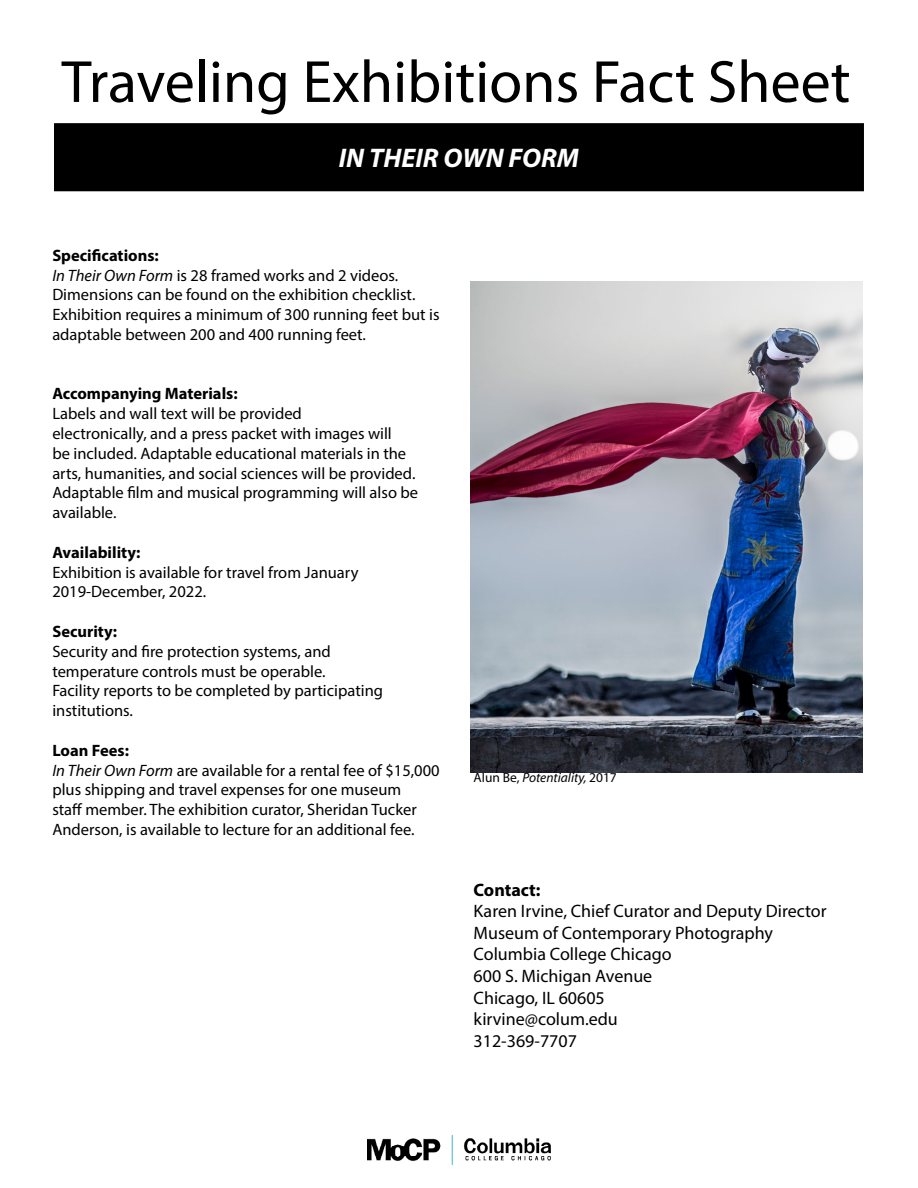
<style>
.page{position:relative;width:918px;height:1188px;background:#fff}
.page>*{position:absolute;margin:0;border:0;box-sizing:border-box;transform-origin:0 0}
.t1{font:60px "Myriad Pro";color:#000}
.t2{font:italic 700 27px "Myriad Pro";color:#fff}
.t3{font:18px/21.6px "Myriad Pro";color:#000}
.t4{font:700 18px "Myriad Pro";color:#000}
.t5{font:16.5px/19.8px "Myriad Pro";color:#000}
.t6{font:700 16.5px "Myriad Pro";color:#000}
.t7{font:italic 13.5px "Myriad Pro";color:#000}
.s1{font-weight:700}
.s2{font-style:italic}
.s3{font-style:normal}
</style>
<div class="page">
<div style="left:55px;top:124px;width:808px;height:67px;background:#000"></div>
<div style="left:54px;top:123px;width:810px;height:68px;border:2px solid #000"></div>
<img style="left:368px;top:1135px;width:182px;height:29px">
<img style="left:471px;top:281px;width:391px;height:491px">
<h1 class="t1" style="left:62px;top:45px;width:790px">Traveling Exhibitions Fact Sheet</h1>
<h2 class="t2" style="left:339px;top:141px;width:242px">IN THEIR OWN FORM</h2>
<p class="t5" style="left:52px;top:245px;width:389px"><span class="s1">Specifications:<br></span><span class="s2">In Their Own Form</span> is 28 framed works and 2 videos.<br>Dimensions can be found on the exhibition checklist.<br>Exhibition requires a minimum of 300 running feet but is adaptable between 200 and 400 running feet.</p>
<p class="t6" style="left:52px;top:383px;width:187px">Accompanying Materials:</p>
<p class="t5" style="left:52px;top:403px;width:367px">Labels and wall text will be provided<br>electronically, and a press packet with images will<br>be included. Adaptable educational materials in the arts, humanities, and social sciences will be provided.<br>Adaptable film and musical programming will also be available.</p>
<p class="t6" style="left:52px;top:541px;width:90px">Availability:</p>
<p class="t5" style="left:52px;top:562px;width:308px">Exhibition is available for travel from January<br>2019-December, 2022.</p>
<p class="t6" style="left:52px;top:621px;width:66px">Security:</p>
<p class="t5" style="left:52px;top:641px;width:332px">Security and fire protection systems, and temperature controls must be operable.<br>Facility reports to be completed by participating institutions.</p>
<p class="t5" style="left:52px;top:740px;width:389px"><span class="s1">Loan Fees:<br></span><span class="s2">In Their Own Form</span> are available for a rental fee of $15,000 plus shipping and travel expenses for one museum<br>staff member. The exhibition curator, Sheridan Tucker Anderson, is available to lecture for an additional fee.</p>
<p class="t7" style="left:474px;top:769px;width:145px"><span class="s3">Alun Be,</span> Potentiality, <span class="s3">2017</span></p>
<p class="t4" style="left:474px;top:878px;width:68px">Contact:</p>
<p class="t3" style="left:474px;top:900px;width:355px">Karen Irvine, Chief Curator and Deputy Director<br>Museum of Contemporary Photography<br>Columbia College Chicago<br>600 S. Michigan Avenue<br>Chicago, IL 60605<br>kirvine@colum.edu<br>312-369-7707</p>
</div>
